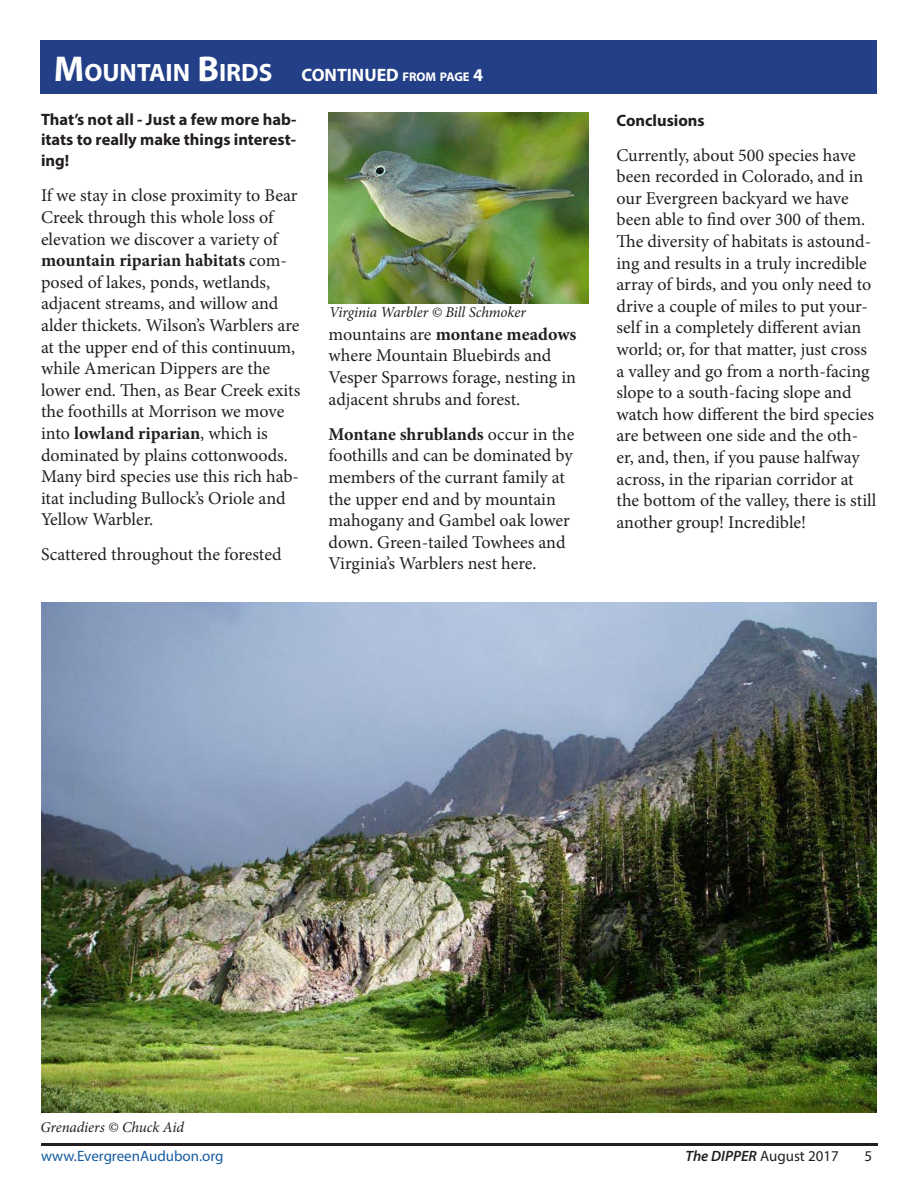
<style>
.page{position:relative;width:918px;height:1188px;background:#fff}
.page>*{position:absolute;margin:0;border:0;box-sizing:border-box;transform-origin:0 0}
.t1{font:700 25.2px "Myriad Pro";color:#fff}
.t2{font:18px/21.6px "Minion Pro";letter-spacing:-.005em;color:#231f20}
.t3{font:700 16.5px/19.8px "Myriad Pro";color:#231f20}
.t4{font:italic 15px "Minion Pro";letter-spacing:-.005em;color:#231f20}
.t5{font:15px "Myriad Pro";color:#175d9e}
.t6{font:15px "Myriad Pro";color:#231f20}
.t7{font:700 12.6px "Myriad Pro";color:#fff}
.s1{font-size:36px}
.s2{font-size:18px}
.s3{font-weight:700}
.s4{font-weight:600;font-style:italic}
</style>
<div class="page">
<hr style="left:41px;top:1143px;width:837px;height:3px;background:#231f20">
<img style="left:328px;top:112px;width:261px;height:192px">
<img style="left:41px;top:602px;width:836px;height:511px">
<div style="left:40px;top:40px;width:837px;height:54px;background:#233f87"></div>
<h1 class="t1" style="left:54px;top:56px;width:270px"><span class="s1">M</span>OUNTAIN <span class="s1">B</span>IRDS <span class="s2">CONTINUED</span></h1>
<p class="t7" style="left:402px;top:69px;width:82px">FROM PAGE <span class="s2">4</span></p>
<p class="t3" style="left:41px;top:109px;width:257px">That’s not all - Just a few more hab&shy;itats to really make things interest-</p>
<p class="t3" style="left:41px;top:150px;width:30px">ing!</p>
<p class="t2" style="left:41px;top:185px;width:261px">If we stay in close proximity to Bear<br>Creek through this whole loss of elevation we discover a variety of <span class="s3">mountain riparian habitats</span> com&shy;posed of lakes, ponds, wetlands, adjacent streams, and willow and alder thickets. Wilson’s Warblers are at the upper end of this continuum, while American Dippers are the lower end. Then, as Bear Creek exits the foothills at Morrison we move into <span class="s3">lowland riparian</span>, which is dominated by plains cottonwoods.<br>Many bird species use this rich hab&shy;itat including Bullock’s Oriole and<br>Yellow Warbler.</p>
<p class="t2" style="left:41px;top:544px;width:242px">Scattered throughout the forested</p>
<p class="t4" style="left:329px;top:302px;width:198px">Virginia Warbler © Bill Schmoker</p>
<p class="t2" style="left:328px;top:323px;width:250px">mountains are <span class="s3">montane meadows </span>where Mountain Bluebirds and<br>Vesper Sparrows forage, nesting in adjacent shrubs and forest.</p>
<p class="t2" style="left:328px;top:423px;width:247px"><span class="s3">Montane shrublands</span> occur in the foothills and can be dominated by members of the currant family at the upper end and by mountain mahogany and Gambel oak lower down. Green-tailed Towhees and<br>Virginia’s Warblers nest here.</p>
<p class="t3" style="left:616px;top:110px;width:90px">Conclusions</p>
<p class="t2" style="left:616px;top:144px;width:261px">Currently, about 500 species have been recorded in Colorado, and in our Evergreen backyard we have been able to find over 300 of them.<br>The diversity of habitats is astound&shy;ing and results in a truly incredible array of birds, and you only need to drive a couple of miles to put your&shy;self in a completely different avian world; or, for that matter, just cross a valley and go from a north-facing slope to a south-facing slope and watch how different the bird species are between one side and the oth&shy;er, and, then, if you pause halfway across, in the riparian corridor at the bottom of the valley, there is still another group! Incredible!</p>
<p class="t4" style="left:40px;top:1117px;width:145px">Grenadiers © Chuck Aid</p>
<p class="t5" style="left:41px;top:1147px;width:184px">www.EvergreenAudubon.org</p>
<p class="t6" style="left:685px;top:1147px;width:155px"><span class="s4">The DIPPER</span> August 2017</p>
<p class="t6" style="left:864px;top:1147px;width:9px">5</p>
</div>
